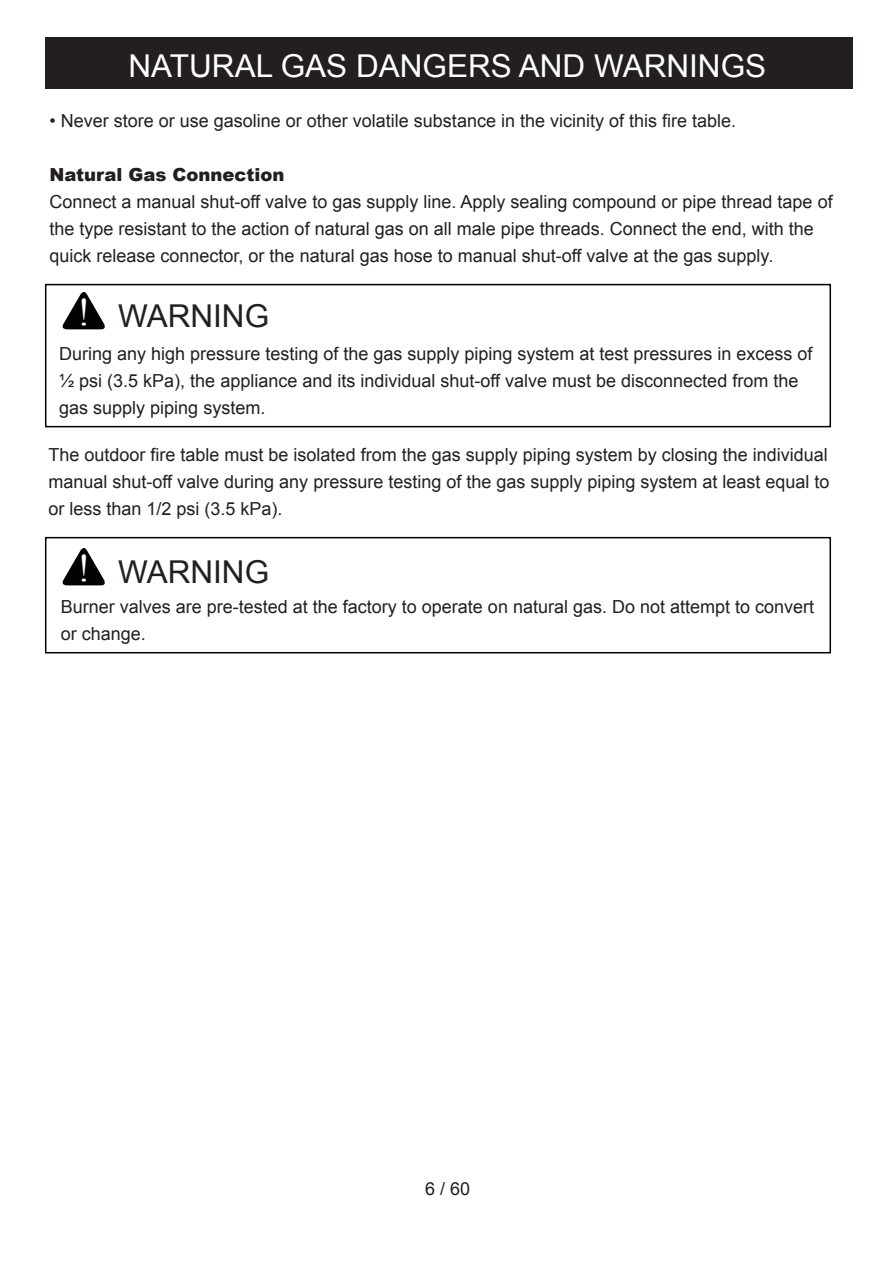
<style>
.page{position:relative;width:893px;height:1263px;background:#fff}
.page>*{position:absolute;margin:0;border:0;box-sizing:border-box;transform-origin:0 0}
.t1{font:31.5px "Arial";color:#fff}
.t2{font:31.5px "Arial";color:#231f20}
.t3{font:18px/27px "Arial";color:#231f20}
.t4{font:900 18px "Arial";color:#231f20}
.s1{font-family:"Times New Roman";font-size:39px;color:#fff}
</style>
<div class="page">
<div style="left:45px;top:37px;width:808px;height:52px;background:#231f20"></div>
<div style="left:45px;top:284px;width:786px;height:143px;border:2px solid #030303"></div>
<svg style="left:62px;top:292px;width:43px;height:37px"></svg>
<div style="left:45px;top:537px;width:786px;height:116px;border:2px solid #030303"></div>
<svg style="left:62px;top:548px;width:43px;height:37px"></svg>
<h1 class="t1" style="left:128px;top:46px;width:639px">NATURAL GAS DANGERS AND WARNINGS</h1>
<p class="t3" style="left:49px;top:108px;width:688px">• Never store or use gasoline or other volatile substance in the vicinity of this fire table.</p>
<p class="t4" style="left:49px;top:162px;width:237px">Natural Gas Connection</p>
<p class="t3" style="left:49px;top:189px;width:785px">Connect a manual shut-off valve to gas supply line. Apply sealing compound or pipe thread tape of the type resistant to the action of natural gas on all male pipe threads. Connect the end, with the quick release connector, or the natural gas hose to manual shut-off valve at the gas supply.</p>
<h1 class="t2" style="left:77px;top:295px;width:193px"><span class="s1">!</span> WARNING</h1>
<p class="t3" style="left:59px;top:340px;width:755px">During any high pressure testing of the gas supply piping system at test pressures in excess of ½ psi (3.5 kPa), the appliance and its individual shut-off valve must be disconnected from the gas supply piping system.</p>
<p class="t3" style="left:48px;top:441px;width:783px;text-align:justify">The outdoor fire table must be isolated from the gas supply piping system by closing the individual manual shut-off valve during any pressure testing of the gas supply piping system at least equal to or less than 1/2 psi (3.5 kPa).</p>
<h1 class="t2" style="left:77px;top:551px;width:193px"><span class="s1">!</span> WARNING</h1>
<p class="t3" style="left:61px;top:593px;width:755px">Burner valves are pre-tested at the factory to operate on natural gas. Do not attempt to convert or change.</p>
<p class="t3" style="left:425px;top:1175px;width:47px">6 / 60</p>
</div>
